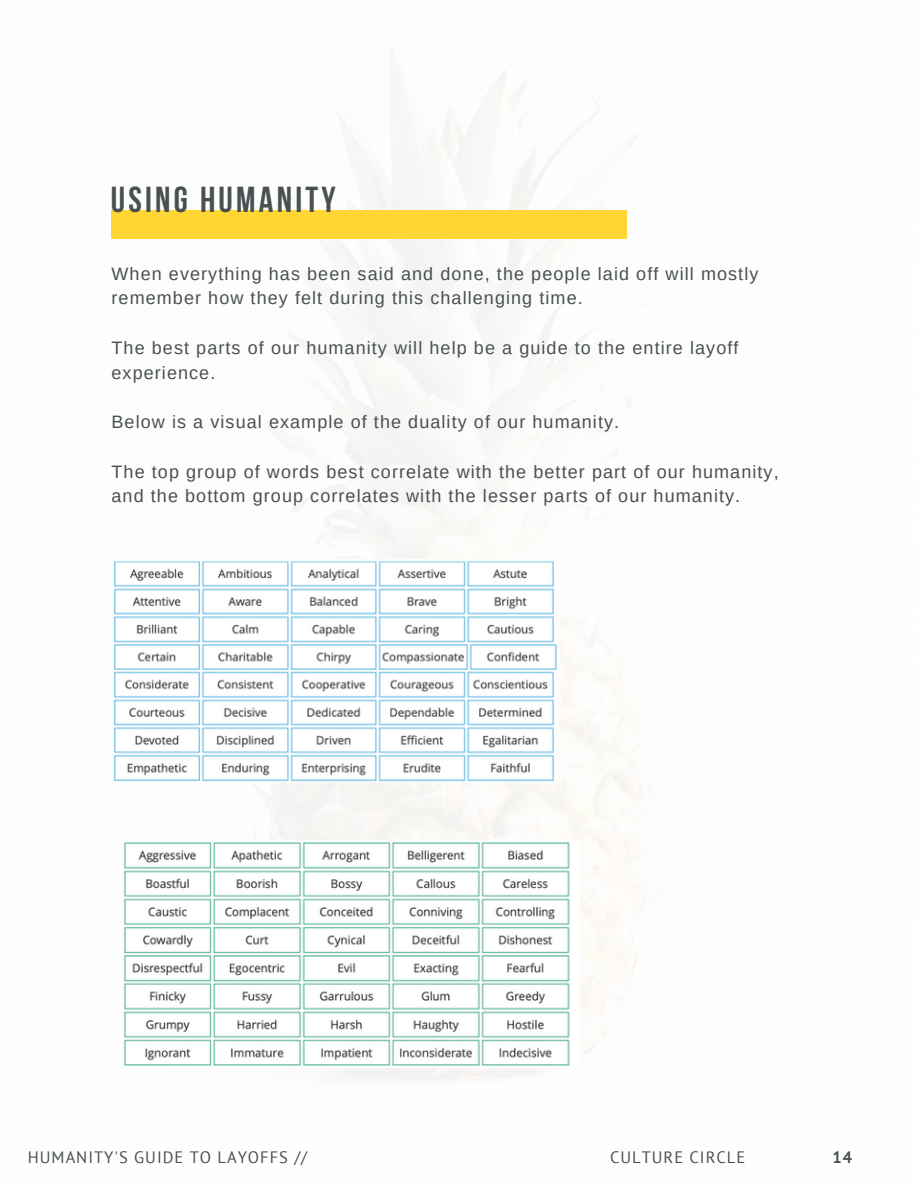
<style>
.page{position:relative;width:918px;height:1188px;background:#fff}
.page>*{position:absolute;margin:0;border:0;box-sizing:border-box;transform-origin:0 0}
.t1{font:700 36px "Bebas Neue";letter-spacing:.09em;color:#495052}
.t2{font:18px/24.8px "Arimo";letter-spacing:.06em;color:#495052}
.t3{font:16.5px "PT Sans";letter-spacing:.06em;color:#495052}
.t4{font:700 16.5px "PT Sans";color:#495052}
</style>
<div class="page">
<img style="left:111px;top:48px;width:545px;height:1033px">
<div style="left:111px;top:210px;width:515px;height:28px;background:#ffd634"></div>
<img style="left:112px;top:557px;width:452px;height:227px">
<img style="left:112px;top:840px;width:467px;height:228px">
<h1 class="t1" style="left:111px;top:185px;width:226px">USING HUMANITY</h1>
<p class="t2" style="left:112px;top:261px;width:648px">When everything has been said and done, the people laid off will mostly remember how they felt during this challenging time.</p>
<p class="t2" style="left:112px;top:335px;width:628px">The best parts of our humanity will help be a guide to the entire layoff experience.</p>
<p class="t2" style="left:112px;top:409px;width:509px">Below is a visual example of the duality of our humanity.</p>
<p class="t2" style="left:112px;top:459px;width:669px">The top group of words best correlate with the better part of our humanity, and the bottom group correlates with the lesser parts of our humanity.</p>
<p class="t3" style="left:28px;top:1146px;width:281px">HUMANITY'S GUIDE TO LAYOFFS //</p>
<p class="t3" style="left:610px;top:1146px;width:137px">CULTURE CIRCLE</p>
<p class="t4" style="left:833px;top:1146px;width:21px">14</p>
</div>
